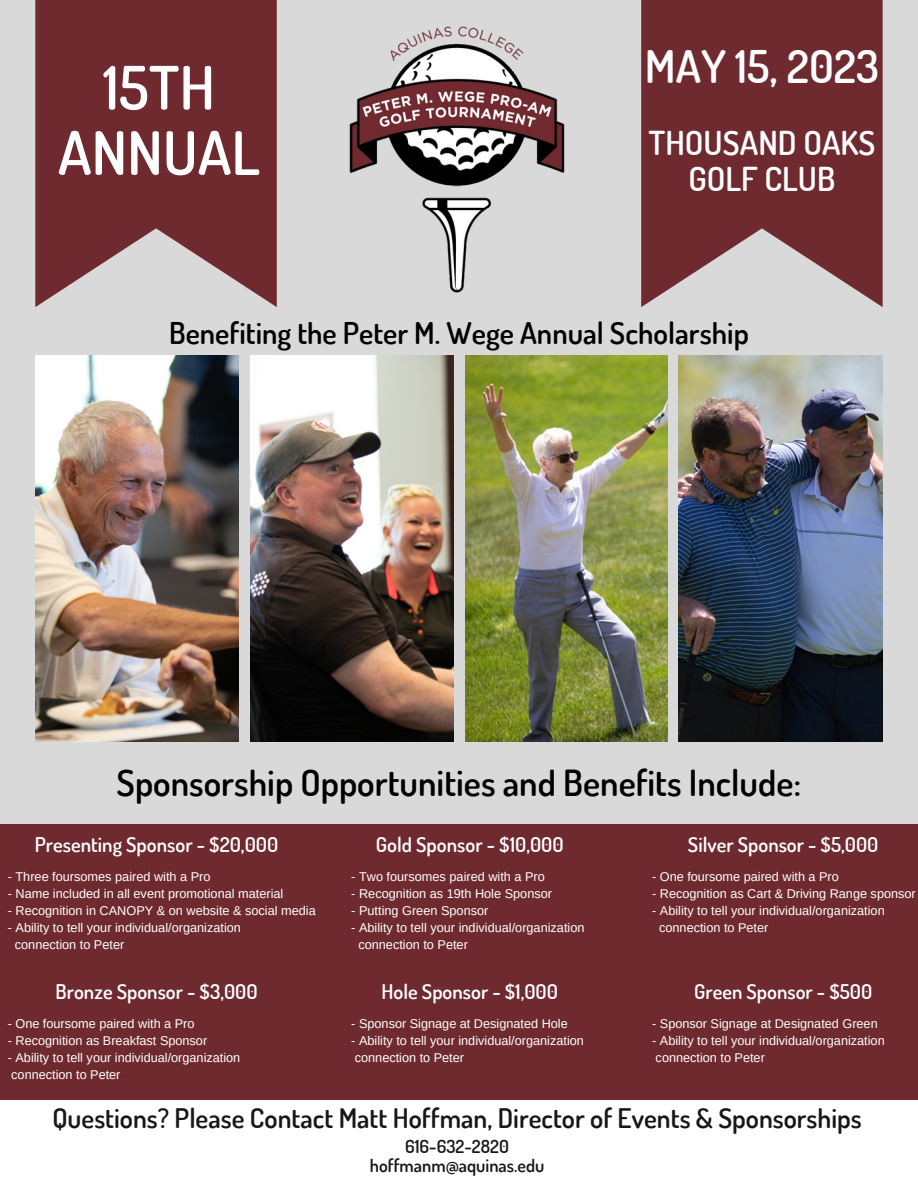
<style>
.page{position:relative;width:918px;height:1188px;background:#d9d9d9}
.page>*{position:absolute;margin:0;border:0;box-sizing:border-box;transform-origin:0 0}
.t1{font:600 72.9px "Dosis";color:#fff}
.t2{font:600 60px/65.2px "Dosis";color:#fff;text-align:center}
.t3{font:600 45px "Dosis";color:#fff}
.t4{font:600 36px "Dosis";color:#000}
.t5{font:600 33px/36px "Dosis";color:#fff;text-align:center}
.t6{font:600 30px "Dosis";color:#000}
.t7{font:600 27px "Dosis";color:#181717}
.t8{font:600 20.4px "Dosis";color:#fff}
.t9{font:600 20.25px "Dosis";color:#fff}
.t10{font:600 18px "Dosis";color:#181717}
.t11{font:12.75px/17px "Arimo";color:#fff}
</style>
<div class="page">
<img style="left:35px;top:356px;width:204px;height:385px">
<img style="left:250px;top:356px;width:204px;height:385px">
<img style="left:465px;top:356px;width:203px;height:385px">
<img style="left:679px;top:356px;width:203px;height:385px">
<img style="left:349px;top:26px;width:216px;height:267px">
<div style="left:0;top:1100px;width:918px;height:88px;background:#fff"></div>
<div style="left:0;top:824px;width:918px;height:276px;background:#6f2a30"></div>
<svg style="left:35px;top:0;width:242px;height:307px;fill:#6f2a30"></svg>
<svg style="left:641px;top:0;width:242px;height:307px;fill:#6f2a30"></svg>
<h2 class="t2" style="left:58px;top:53px;width:204px">15TH<br>ANNUAL</h2>
<h3 class="t3" style="left:645px;top:37px;width:236px">MAY 15, 2023</h3>
<h1 class="t1" style="left:696px;top:69px;width:151px">2023</h1>
<h3 class="t5" style="left:648px;top:124px;width:228px">THOUSAND OAKS<br>GOLF CLUB</h3>
<h3 class="t6" style="left:169px;top:313px;width:581px">Benefiting the Peter M. Wege Annual Scholarship</h3>
<h3 class="t4" style="left:117px;top:759px;width:686px">Sponsorship Opportunities and Benefits Include:</h3>
<h3 class="t8" style="left:35px;top:832px;width:245px">Presenting Sponsor - $20,000</h3>
<p class="t11" style="left:8px;top:868px;width:204px">- Three foursomes paired with a Pro</p>
<p class="t11" style="left:8px;top:885px;width:277px">- Name included in all event promotional material</p>
<p class="t11" style="left:8px;top:902px;width:310px">- Recognition in CANOPY &amp; on website &amp; social media</p>
<p class="t11" style="left:15px;top:919px;width:228px;text-indent:-7px">- Ability to tell your individual/organization connection to Peter</p>
<h3 class="t9" style="left:56px;top:979px;width:204px">Bronze Sponsor - $3,000</h3>
<p class="t11" style="left:8px;top:1015px;width:188px">- One foursome paired with a Pro</p>
<p class="t11" style="left:8px;top:1032px;width:201px">- Recognition as Breakfast Sponsor</p>
<p class="t11" style="left:8px;top:1049px;width:234px">- Ability to tell your individual/organization connection to Peter</p>
<h3 class="t8" style="left:376px;top:832px;width:189px">Gold Sponsor - $10,000</h3>
<p class="t11" style="left:351px;top:868px;width:195px">- Two foursomes paired with a Pro</p>
<p class="t11" style="left:351px;top:885px;width:202px">- Recognition as 19th Hole Sponsor</p>
<p class="t11" style="left:351px;top:902px;width:139px">- Putting Green Sponsor</p>
<p class="t11" style="left:358px;top:919px;width:228px;text-indent:-7px">- Ability to tell your individual/organization connection to Peter</p>
<h3 class="t9" style="left:382px;top:979px;width:178px">Hole Sponsor - $1,000</h3>
<p class="t11" style="left:351px;top:1015px;width:218px">- Sponsor Signage at Designated Hole</p>
<p class="t11" style="left:351px;top:1032px;width:234px">- Ability to tell your individual/organization connection to Peter</p>
<h3 class="t9" style="left:688px;top:832px;width:192px">Silver Sponsor - $5,000</h3>
<p class="t11" style="left:652px;top:868px;width:188px">- One foursome paired with a Pro</p>
<p class="t11" style="left:652px;top:885px;width:265px">- Recognition as Cart &amp; Driving Range sponsor</p>
<p class="t11" style="left:659px;top:902px;width:227px;text-indent:-7px">- Ability to tell your individual/organization connection to Peter</p>
<h3 class="t9" style="left:694px;top:979px;width:180px">Green Sponsor - $500</h3>
<p class="t11" style="left:652px;top:1015px;width:227px">- Sponsor Signage at Designated Green</p>
<p class="t11" style="left:652px;top:1032px;width:234px">- Ability to tell your individual/organization connection to Peter</p>
<h3 class="t7" style="left:52px;top:1100px;width:811px">Questions? Please Contact Matt Hoffman, Director of Events &amp; Sponsorships</h3>
<h3 class="t10" style="left:370px;top:1153px;width:176px">hoffmanm@aquinas.edu</h3>
<h3 class="t10" style="left:405px;top:1134px;width:105px">616-632-2820</h3>
</div>
